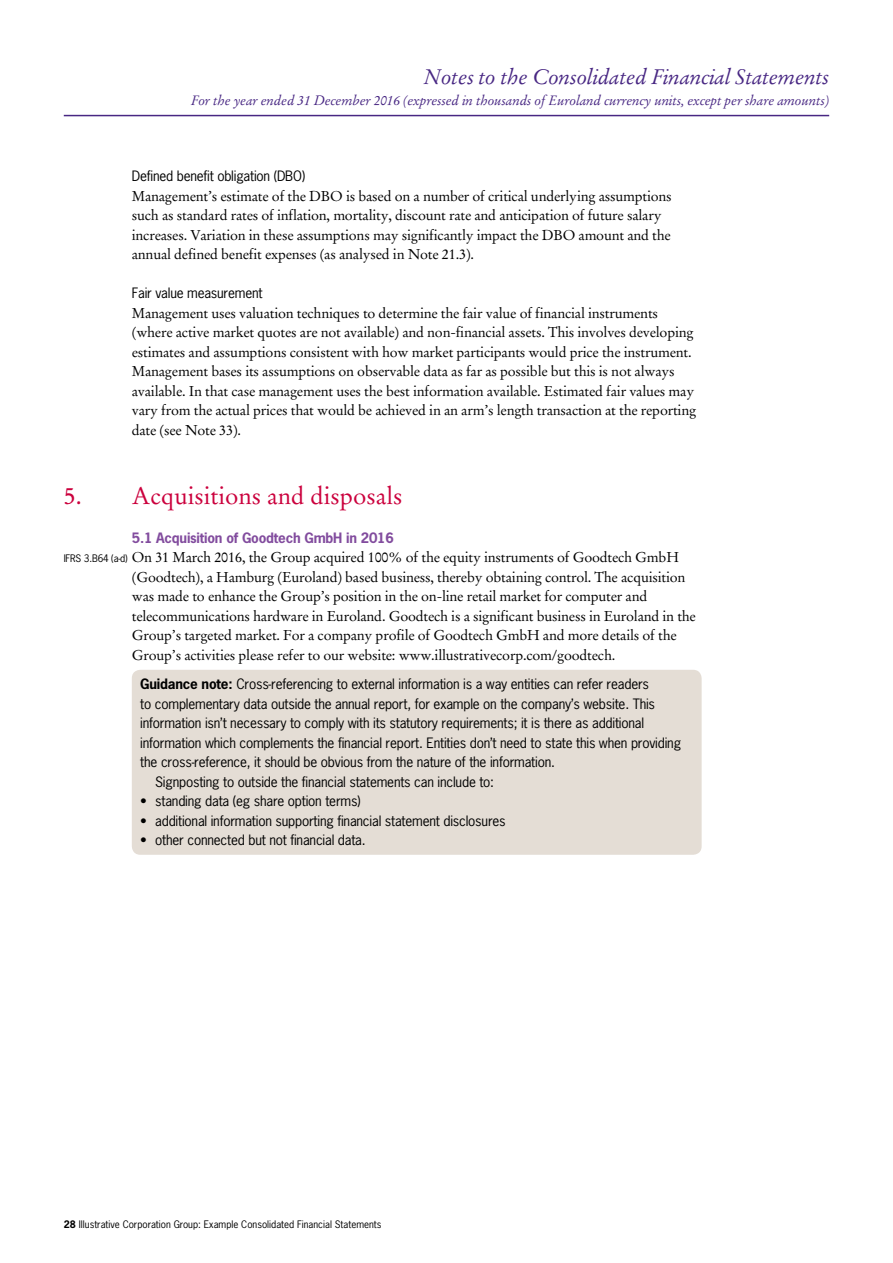
<style>
.page{position:relative;width:893px;height:1263px;background:#fff}
.page>*{position:absolute;margin:0;border:0;box-sizing:border-box;transform-origin:0 0}
.t1{font:24px "Stempel Garamond";color:#cb003d}
.t2{font:italic 21px "Stempel Garamond";letter-spacing:-.015em;color:#482783}
.t3{font:14.25px/19.5px "Stempel Garamond";letter-spacing:-.015em;color:#000}
.t4{font:13.5px "News Gothic";letter-spacing:-.015em;color:#000}
.t5{font:italic 13.5px "Stempel Garamond";letter-spacing:-.015em;color:#482783}
.t6{font:700 13.5px "News Gothic";letter-spacing:-.015em;color:#824c9e}
.t7{font:9.75px "News Gothic";color:#000}
.s1{font-family:"News Gothic";font-size:9.75px}
.s2{font-weight:700}
</style>
<div class="page">
<hr style="left:64px;top:115px;width:765px;height:1px;background:#482783">
<div style="left:132px;top:670px;width:570px;height:185px;background:#e4ddd5;border-radius:9px"></div>
<h2 class="t2" style="left:424px;top:64px;width:407px">Notes to the Consolidated Financial Statements</h2>
<p class="t5" style="left:191px;top:92px;width:640px">For the year ended 31 December 2016 (expressed in thousands of Euroland currency units, except per share amounts)</p>
<p class="t4" style="left:132px;top:167px;width:175px">Defined benefit obligation (DBO)</p>
<p class="t3" style="left:132px;top:186px;width:541px">Management’s estimate of the DBO is based on a number of critical underlying assumptions such as standard rates of inflation, mortality, discount rate and anticipation of future salary increases. Variation in these assumptions may significantly impact the DBO amount and the annual defined benefit expenses (as analysed in Note 21.3).</p>
<p class="t4" style="left:132px;top:284px;width:132px">Fair value measurement</p>
<p class="t3" style="left:132px;top:303px;width:566px">Management uses valuation techniques to determine the fair value of financial instruments (where active market quotes are not available) and non-financial assets. This involves developing estimates and assumptions consistent with how market participants would price the instrument.<br>Management bases its assumptions on observable data as far as possible but this is not always available. In that case management uses the best information available. Estimated fair values may vary from the actual prices that would be achieved in an arm’s length transaction at the reporting date (see Note 33).</p>
<h1 class="t1" style="left:64px;top:481px;width:340px">5. Acquisitions and disposals</h1>
<p class="t6" style="left:132px;top:529px;width:263px">5.1 Acquisition of Goodtech GmbH in 2016</p>
<p class="t3" style="left:132px;top:548px;width:566px;text-indent:-68px"><span class="s1">IFRS 3.B64 (a-d)</span> On 31 March 2016, the Group acquired 100% of the equity instruments of Goodtech GmbH (Goodtech), a Hamburg (Euroland) based business, thereby obtaining control. The acquisition was made to enhance the Group’s position in the on-line retail market for computer and telecommunications hardware in Euroland. Goodtech is a significant business in Euroland in the Group’s targeted market. For a company profile of Goodtech GmbH and more details of the Group’s activities please refer to our website: www.illustrativecorp.com/goodtech.</p>
<p class="t4" style="left:140px;top:675px;width:510px"><span class="s2">Guidance note:</span> Cross-referencing to external information is a way entities can refer readers</p>
<p class="t4" style="left:140px;top:695px;width:516px">to complementary data outside the annual report, for example on the company’s website. This</p>
<p class="t4" style="left:140px;top:714px;width:505px">information isn’t necessary to comply with its statutory requirements; it is there as additional</p>
<p class="t4" style="left:140px;top:734px;width:542px">information which complements the financial report. Entities don’t need to state this when providing</p>
<p class="t4" style="left:140px;top:753px;width:416px">the cross-reference, it should be obvious from the nature of the information.</p>
<p class="t4" style="left:155px;top:773px;width:340px">Signposting to outside the financial statements can include to:</p>
<p class="t4" style="left:140px;top:792px;width:222px">• standing data (eg share option terms)</p>
<p class="t4" style="left:140px;top:812px;width:367px">• additional information supporting financial statement disclosures</p>
<p class="t4" style="left:140px;top:831px;width:227px">• other connected but not financial data.</p>
<p class="t7" style="left:64px;top:1218px;width:319px"><span class="s2">28</span> Illustrative Corporation Group: Example Consolidated Financial Statements</p>
</div>
